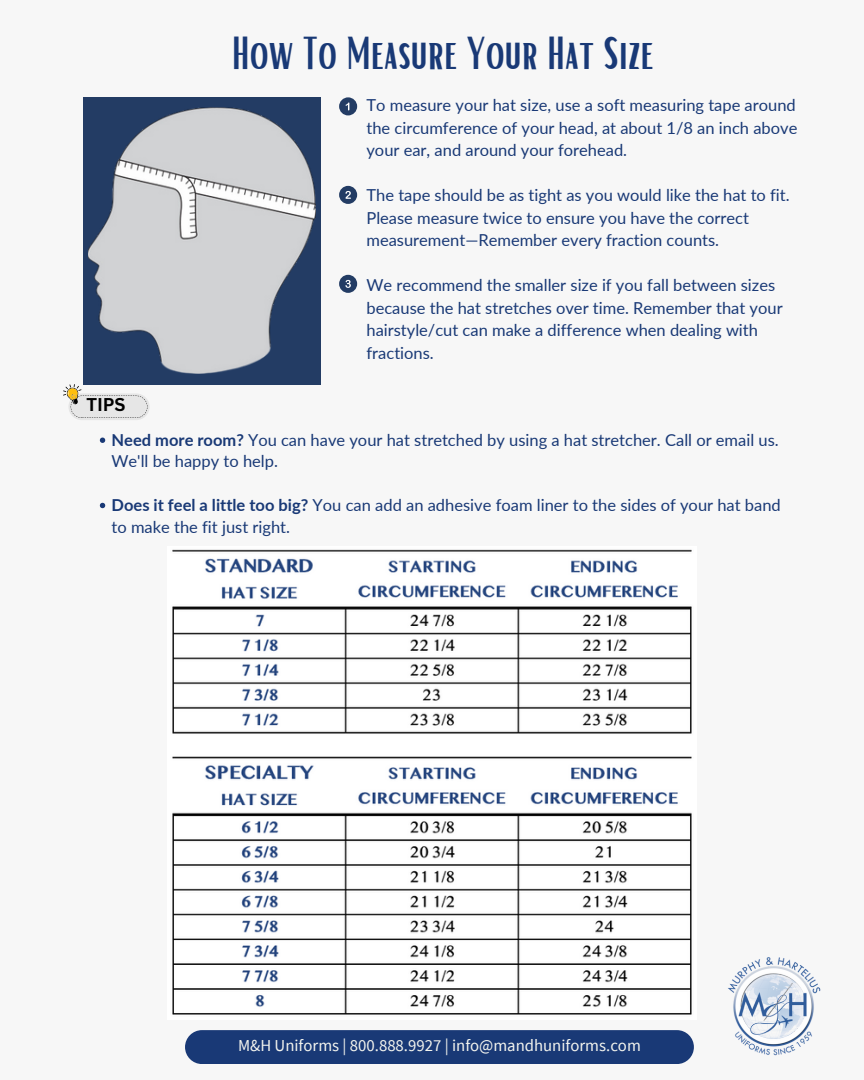
<style>
.page{position:relative;width:864px;height:1080px;background:#f7f7f7}
.page>*{position:absolute;margin:0;border:0;box-sizing:border-box;transform-origin:0 0}
.t1{font:45px "Bright";color:#193976}
.t2{font:700 18px "Canva Sans";color:#000}
.t3{font:16.65px "Source Sans Pro";color:#f4f5ef}
.t4{font:16.5px/22.5px "Lato";color:#193976}
.s1{font-weight:700}
</style>
<div class="page">
<div style="left:83px;top:97px;width:238px;height:287px;background:#233c64"></div>
<img style="left:89px;top:107px;width:227px;height:266px">
<div style="left:339px;top:97px;width:18px;height:18px;background:#233c64;border-radius:50%"></div>
<svg style="left:346px;top:102px;width:3px;height:8px"></svg>
<div style="left:339px;top:186px;width:18px;height:18px;background:#233c64;border-radius:50%"></div>
<svg style="left:345px;top:191px;width:6px;height:8px"></svg>
<div style="left:339px;top:275px;width:18px;height:18px;background:#233c64;border-radius:50%"></div>
<svg style="left:345px;top:280px;width:6px;height:8px"></svg>
<div style="left:68px;top:393px;width:82px;height:27px;background:#e6e6e6;border-radius:13px"></div>
<svg style="left:63px;top:384px;width:85px;height:34px"></svg>
<div style="left:185px;top:1030px;width:509px;height:34px;background:#193976;border-radius:17px"></div>
<img style="left:728px;top:957px;width:93px;height:99px">
<img style="left:172px;top:549px;width:520px;height:466px">
<svg style="left:100px;top:438px;width:5px;height:5px"></svg>
<svg style="left:100px;top:503px;width:5px;height:5px"></svg>
<h2 class="t2" style="left:86px;top:392px;width:41px">TIPS</h2>
<p class="t1" style="left:232px;top:24px;width:424px">How To Measure Your Hat Size</p>
<p class="t4" style="left:366px;top:94px;width:432px;text-align:justify">To measure your hat size, use a soft measuring tape around the circumference of your head, at about 1/8 an inch above your ear, and around your forehead.</p>
<p class="t4" style="left:366px;top:184px;width:425px">The tape should be as tight as you would like the hat to fit.<br>Please measure twice to ensure you have the correct measurement—Remember every fraction counts.</p>
<p class="t4" style="left:366px;top:274px;width:418px">We recommend the smaller size if you fall between sizes because the hat stretches over time. Remember that your hairstyle/cut can make a difference when dealing with fractions.</p>
<p class="t4" style="left:112px;top:428px;width:669px;line-height:21.8px"><span class="s1">Need more room?</span> You can have your hat stretched by using a hat stretcher. Call or email us.<br>We'll be happy to help.</p>
<p class="t4" style="left:112px;top:494px;width:671px;line-height:21.8px"><span class="s1">Does it feel a little too big?</span> You can add an adhesive foam liner to the sides of your hat band to make the fit just right.</p>
<p class="t3" style="left:238px;top:1034px;width:404px">M&amp;H Uniforms | 800.888.9927 | info@mandhuniforms.com</p>
</div>
